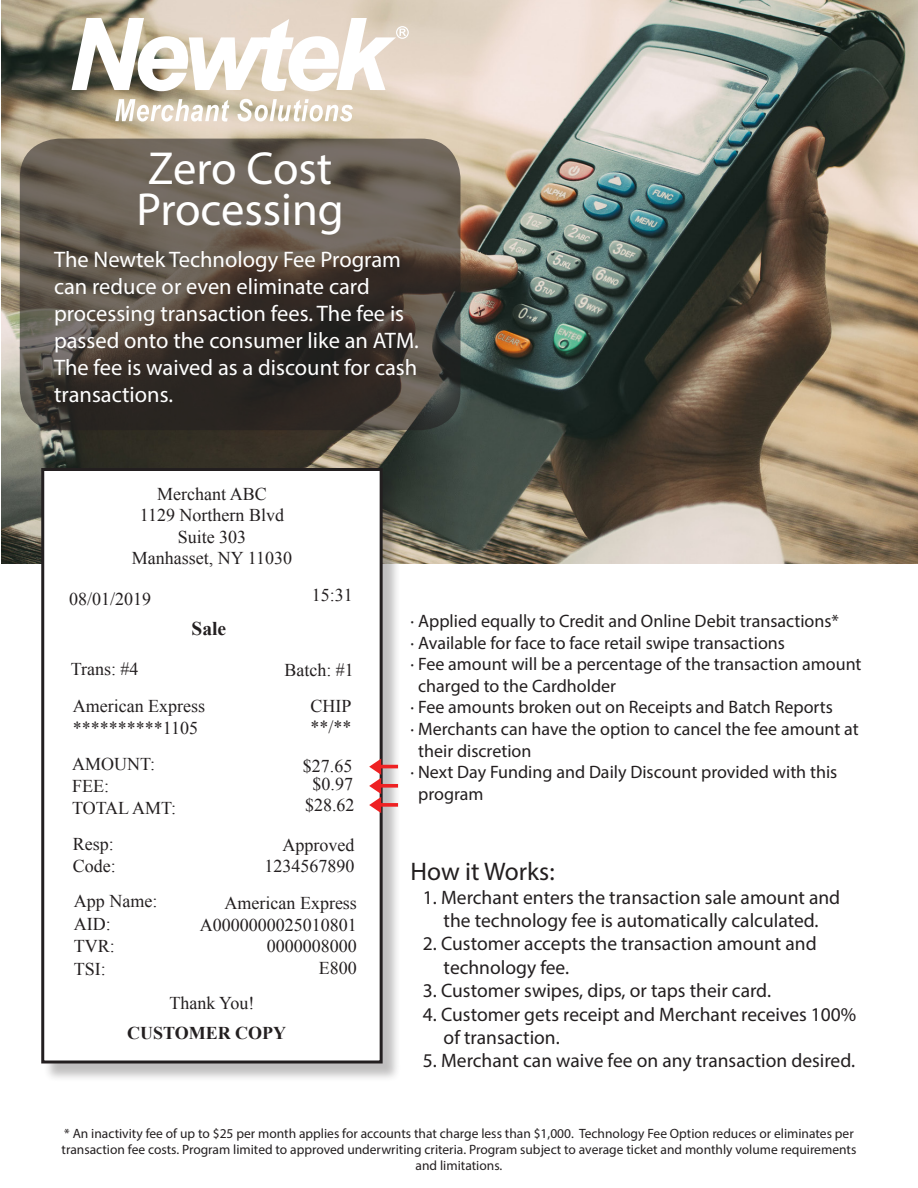
<style>
.page{position:relative;width:918px;height:1188px;background:#fff}
.page>*{position:absolute;margin:0;border:0;box-sizing:border-box;transform-origin:0 0}
.t1{font:46.5px/40.5px "Myriad Pro";color:#fff}
.t2{font:25.5px "Myriad Pro";color:#231f20}
.t3{font:22.5px/27px "Myriad Pro";color:#fff}
.t4{font:19.5px/23.4px "Myriad Pro";color:#231f20}
.t5{font:700 19.5px "Times New Roman";color:#231f20}
.t6{font:18px "Myriad Pro";color:#231f20}
.t7{font:18px/21.6px "Times New Roman";color:#231f20}
.t8{font:700 18px "Times New Roman";color:#231f20}
.t9{font:13.5px/16.2px "Myriad Pro";color:#231f20;text-align:center}
</style>
<div class="page">
<img style="left:2px;top:0;width:916px;height:564px">
<svg style="left:71px;top:18px;width:338px;height:73px"></svg>
<svg style="left:115px;top:99px;width:114px;height:23px"></svg>
<svg style="left:237px;top:99px;width:116px;height:23px"></svg>
<svg style="left:20px;top:139px;width:440px;height:291px;background:#514941"></svg>
<div style="left:44px;top:470px;width:358px;height:612px;background:#231f20;opacity:.29"></div>
<div style="left:43px;top:470px;width:338px;height:592px;background:#fff"></div>
<div style="left:41px;top:468px;width:342px;height:596px;border:3px solid #231f20"></div>
<hr style="left:380px;top:765px;width:18px;height:3px;background:#ee2123">
<svg style="left:381px;top:784px;width:17px;height:4px"></svg>
<svg style="left:369px;top:759px;width:12px;height:54px"></svg>
<svg style="left:380px;top:803px;width:18px;height:4px"></svg>
<h1 class="t1" style="left:136px;top:148px;width:209px">Zero Cost<br>Processing</h1>
<p class="t3" style="left:54px;top:246px;width:366px">The Newtek Technology Fee Program can reduce or even eliminate card processing transaction fees. The fee is passed onto the consumer like an ATM.<br>The fee is waived as a discount for cash transactions.</p>
<p class="t7" style="left:132px;top:482px;width:162px;text-align:center">Merchant ABC<br>1129 Northern Blvd<br>Suite 303<br>Manhasset, NY 11030</p>
<p class="t7" style="left:69px;top:587px;width:84px">08/01/2019</p>
<p class="t7" style="left:312px;top:584px;width:43px">15:31</p>
<p class="t5" style="left:192px;top:615px;width:36px">Sale</p>
<p class="t7" style="left:71px;top:658px;width:69px">Trans: #4</p>
<p class="t7" style="left:284px;top:659px;width:71px">Batch: #1</p>
<p class="t7" style="left:73px;top:695px;width:134px">American Express **********1105</p>
<p class="t7" style="left:311px;top:695px;width:43px">CHIP **/**</p>
<p class="t7" style="left:72px;top:753px;width:106px">AMOUNT:<br>FEE:<br>TOTAL AMT:</p>
<p class="t7" style="left:303px;top:756px;width:52px;line-height:18.3px;text-align:center">$27.65 $0.97</p>
<p class="t7" style="left:282px;top:785px;width:74px;line-height:39.6px;text-align:right">$28.62<br>Approved</p>
<p class="t7" style="left:264px;top:855px;width:91px">1234567890</p>
<p class="t7" style="left:73px;top:832px;width:45px;line-height:22.5px">Resp:<br>Code:</p>
<p class="t7" style="left:74px;top:890px;width:85px;line-height:22.5px">App Name:<br>AID:<br>TVR:<br>TSI:</p>
<p class="t7" style="left:200px;top:892px;width:159px;text-align:right">American Express<br>A0000000025010801<br>0000008000<br>E800</p>
<p class="t7" style="left:169px;top:992px;width:87px">Thank You!</p>
<p class="t8" style="left:127px;top:1020px;width:161px">CUSTOMER COPY</p>
<p class="t6" style="left:411px;top:610px;width:430px">· Applied equally to Credit and Online Debit transactions*</p>
<p class="t6" style="left:411px;top:631px;width:376px">· Available for face to face retail swipe transactions</p>
<p class="t6" style="left:411px;top:653px;width:452px">· Fee amount will be a percentage of the transaction amount</p>
<p class="t6" style="left:418px;top:675px;width:199px">charged to the Cardholder</p>
<p class="t6" style="left:411px;top:696px;width:424px">· Fee amounts broken out on Receipts and Batch Reports</p>
<p class="t6" style="left:411px;top:718px;width:450px">· Merchants can have the option to cancel the fee amount at</p>
<p class="t6" style="left:418px;top:739px;width:115px">their discretion</p>
<p class="t6" style="left:411px;top:761px;width:428px">· Next Day Funding and Daily Discount provided with this</p>
<p class="t6" style="left:418px;top:783px;width:67px">program</p>
<h2 class="t2" style="left:411px;top:856px;width:146px">How it Works:</h2>
<p class="t4" style="left:423px;top:885px;width:419px;text-align:center">1. Merchant enters the transaction sale amount and the technology fee is automatically calculated.</p>
<p class="t4" style="left:444px;top:932px;width:375px;text-indent:-21px">2. Customer accepts the transaction amount and technology fee.</p>
<p class="t4" style="left:423px;top:979px;width:350px">3. Customer swipes, dips, or taps their card.</p>
<p class="t4" style="left:444px;top:1002px;width:414px;text-indent:-21px">4. Customer gets receipt and Merchant receives 100% of transaction.</p>
<p class="t4" style="left:423px;top:1049px;width:434px">5. Merchant can waive fee on any transaction desired.</p>
<p class="t9" style="left:62px;top:1125px;width:796px">* An inactivity fee of up to $25 per month applies for accounts that charge less than $1,000. Technology Fee Option reduces or eliminates per transaction fee costs. Program limited to approved underwriting criteria. Program subject to average ticket and monthly volume requirements and limitations.</p>
</div>
